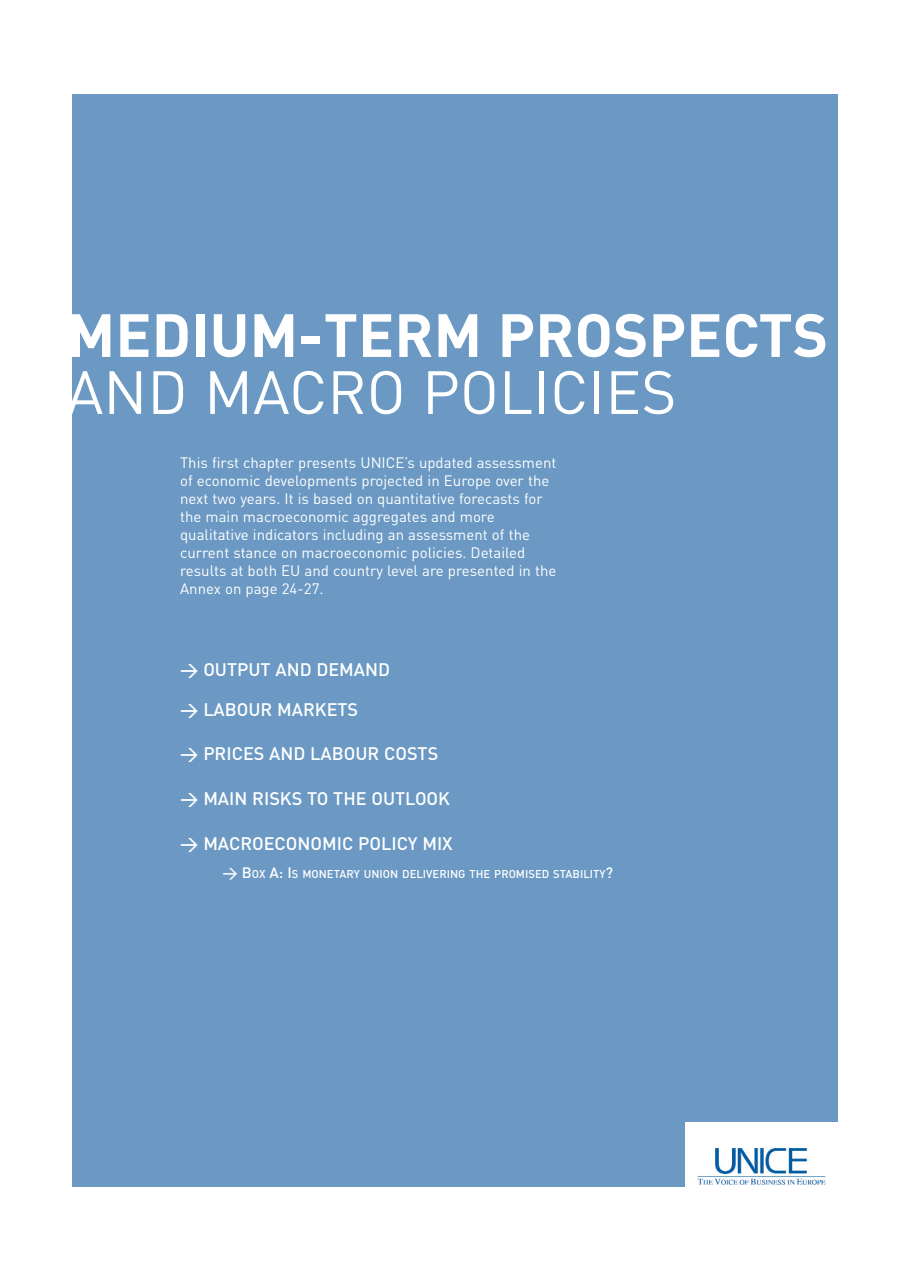
<style>
.page{position:relative;width:910px;height:1280px;background:#fff}
.page>*{position:absolute;margin:0;border:0;box-sizing:border-box;transform-origin:0 0}
.t1{font:700 60px "DIN";color:#fff}
.t2{font:60px "DIN";color:#fff}
.t3{font:500 18px "DIN";color:#fff}
.t4{font:15px/18px "DIN";color:#fff}
.t5{font:500 11.25px "DIN";color:#fff}
.s1{font-size:15px}
</style>
<div class="page">
<div style="left:72px;top:94px;width:766px;height:1093px;background:#6b99c3"></div>
<div style="left:685px;top:1122px;width:153px;height:65px;background:#fff"></div>
<img style="left:698px;top:1148px;width:127px;height:37px">
<h1 class="t1" style="left:67px;top:314px;width:763px">MEDIUM-TERM PROSPECTS</h1>
<h1 class="t2" style="left:67px;top:371px;width:611px">AND MACRO POLICIES</h1>
<p class="t4" style="left:180px;top:456px;width:378px">This first chapter presents UNICE’s updated assessment of economic developments projected in Europe over the next two years. It is based on quantitative forecasts for the main macroeconomic aggregates and more qualitative indicators including an assessment of the current stance on macroeconomic policies. Detailed results at both EU and country level are presented in the Annex on page 24-27.</p>
<p class="t3" style="left:180px;top:663px;width:212px">&gt; OUTPUT AND DEMAND</p>
<p class="t3" style="left:180px;top:703px;width:180px">&gt; LABOUR MARKETS</p>
<p class="t3" style="left:180px;top:747px;width:260px">&gt; PRICES AND LABOUR COSTS</p>
<p class="t3" style="left:180px;top:792px;width:272px">&gt; MAIN RISKS TO THE OUTLOOK</p>
<p class="t3" style="left:180px;top:837px;width:274px">&gt; MACROECONOMIC POLICY MIX</p>
<p class="t5" style="left:223px;top:870px;width:392px"><span class="s1">&gt; B</span>OX <span class="s1">A: I</span>S MONETARY UNION DELIVERING THE PROMISED STABILITY<span class="s1">?</span></p>
</div>
